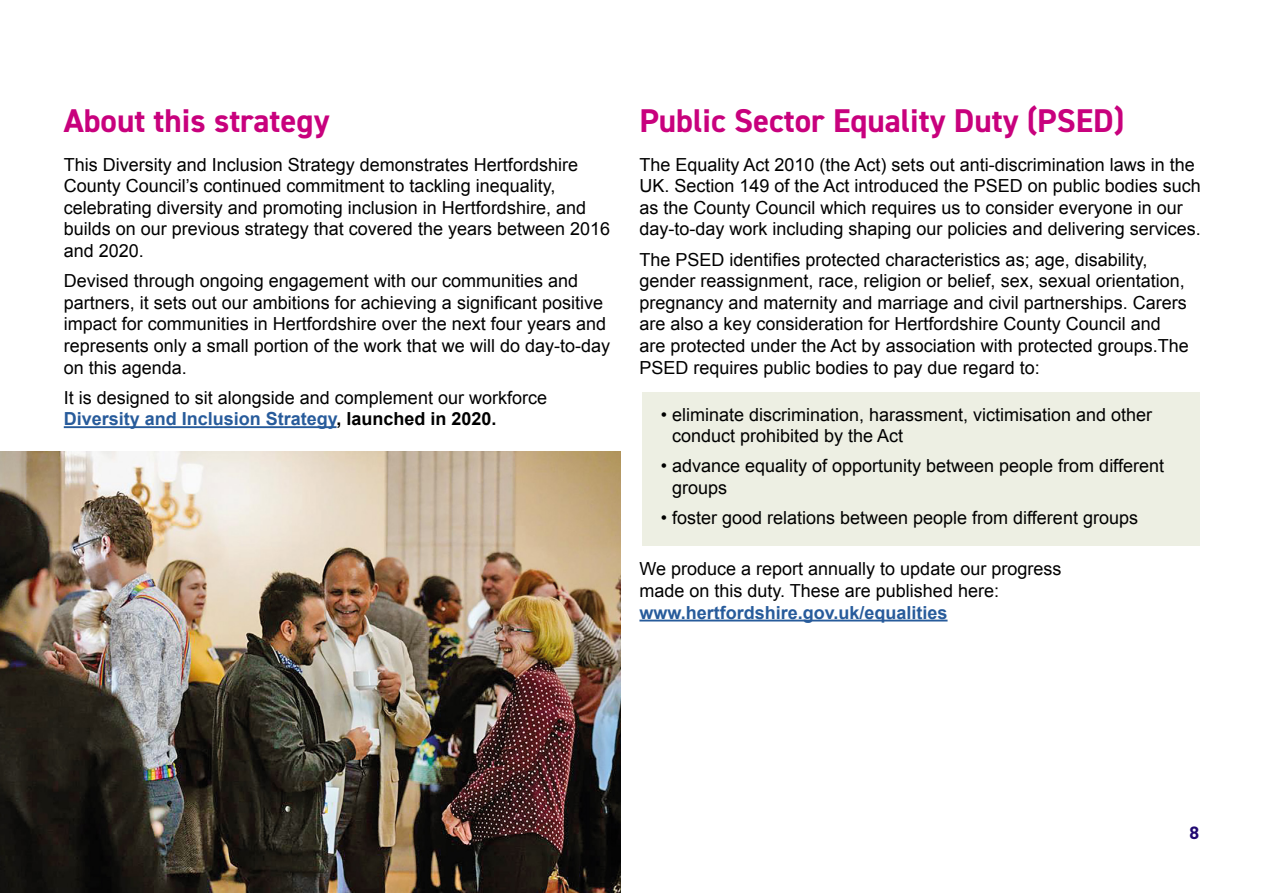
<style>
.page{position:relative;width:1263px;height:893px;background:#fff}
.page>*{position:absolute;margin:0;border:0;box-sizing:border-box;transform-origin:0 0}
.header_233{font:700 33px "DIN2014";color:#c8017d}
.body_bullet{font:18px/21.6px "Arial";color:#000}
.t1{font:700 18px "DIN2014";color:#210971}
.s1{font-weight:700;color:#275b9b}
.s2{font-weight:700}
</style>
<div class="page">
<div style="left:642px;top:392px;width:557px;height:153px;background:#edefe3"></div>
<hr style="left:64px;top:426px;width:273px;height:2px;background:#275b9b">
<hr style="left:639px;top:620px;width:308px;height:1px;background:#275b9b">
<img style="left:0;top:452px;width:621px;height:441px">
<p class="header_233" style="left:64px;top:99px;width:267px">About this strategy</p>
<p class="body_bullet" style="left:64px;top:154px;width:548px">This Diversity and Inclusion Strategy demonstrates Hertfordshire County Council’s continued commitment to tackling inequality, celebrating diversity and promoting inclusion in Hertfordshire, and builds on our previous strategy that covered the years between 2016 and 2020.</p>
<p class="body_bullet" style="left:64px;top:270px;width:548px">Devised through ongoing engagement with our communities and partners, it sets out our ambitions for achieving a significant positive impact for communities in Hertfordshire over the next four years and represents only a small portion of the work that we will do day-to-day on this agenda.</p>
<p class="body_bullet" style="left:64px;top:387px;width:485px">It is designed to sit alongside and complement our workforce<br><span class="s1">Diversity and Inclusion Strategy</span><span class="s2">, launched in 2020.</span></p>
<p class="header_233" style="left:639px;top:99px;width:486px">Public Sector Equality Duty (PSED)</p>
<p class="body_bullet" style="left:639px;top:154px;width:563px">The Equality Act 2010 (the Act) sets out anti-discrimination laws in the UK. Section 149 of the Act introduced the PSED on public bodies such as the County Council which requires us to consider everyone in our day-to-day work including shaping our policies and delivering services.</p>
<p class="body_bullet" style="left:639px;top:249px;width:551px">The PSED identifies protected characteristics as; age, disability, gender reassignment, race, religion or belief, sex, sexual orientation, pregnancy and maternity and marriage and civil partnerships. Carers are also a key consideration for Hertfordshire County Council and are protected under the Act by association with protected groups.The PSED requires public bodies to pay due regard to:</p>
<p class="body_bullet" style="left:672px;top:404px;width:482px;text-indent:-11px">• eliminate discrimination, harassment, victimisation and other conduct prohibited by the Act</p>
<p class="body_bullet" style="left:672px;top:455px;width:493px;text-indent:-11px">• advance equality of opportunity between people from different groups</p>
<p class="body_bullet" style="left:661px;top:507px;width:479px">• foster good relations between people from different groups</p>
<p class="body_bullet" style="left:639px;top:558px;width:423px">We produce a report annually to update our progress made on this duty. These are published here: <span class="s1">www.hertfordshire.gov.uk/equalities</span></p>
<p class="t1" style="left:1189px;top:821px;width:11px">8</p>
</div>
